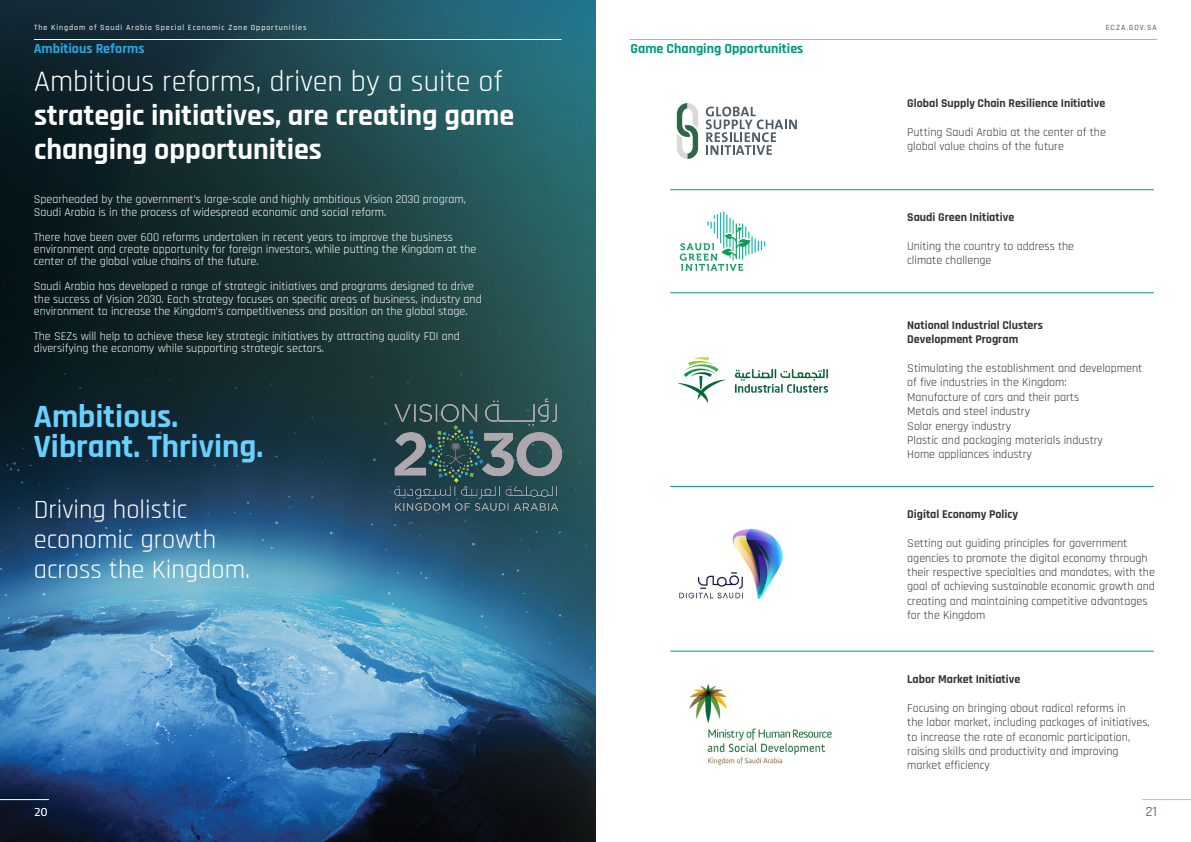
<style>
.page{position:relative;width:1191px;height:842px;background:#fff}
.page>*{position:absolute;margin:0;border:0;box-sizing:border-box;transform-origin:0 0}
.t1{font:700 32.8px/30.3px "Rajdhani";color:#69d1ff}
.t2{font:700 30px/34px "Rajdhani";color:#fff}
.t3{font:30px "Rajdhani";color:#fff}
.t4{font:26.5px/30.3px "Rajdhani";color:#fff}
.t5{font:700 14px "Rajdhani";color:#009980}
.t6{font:700 14px "Rajdhani";color:#29a8e0}
.t7{font:14px "Rajdhani";color:#3d3a36}
.t8{font:12px/14.4px "Rajdhani";color:#343331}
.t9{font:12px/12.4px "Rajdhani";color:#fff}
.t10{font:700 12px/14.4px "Rajdhani";color:#343331}
.t11{font:600 12px "Cairo";color:#fff}
.t12{font:500 8px "Rajdhani";letter-spacing:.115em;color:#fff}
.t13{font:500 8px "Rajdhani";letter-spacing:.13em;color:#58534f}
</style>
<div class="page">
<img style="left:0;top:0;width:595px;height:842px">
<img style="left:395px;top:398px;width:166px;height:112px">
<hr style="left:670px;top:189px;width:483px;height:1px;background:#009980">
<hr style="left:670px;top:292px;width:483px;height:1px;background:#009980">
<hr style="left:670px;top:486px;width:483px;height:1px;background:#009980">
<hr style="left:670px;top:651px;width:483px;height:1px;background:#009980">
<img style="left:679px;top:211px;width:87px;height:60px">
<img style="left:677px;top:357px;width:152px;height:46px">
<img style="left:679px;top:529px;width:104px;height:70px">
<img style="left:689px;top:684px;width:143px;height:81px">
<svg style="left:677px;top:103px;width:21px;height:56px"></svg>
<svg style="left:706px;top:107px;width:91px;height:48px"></svg>
<hr style="left:629px;top:39px;width:528px;height:1px;background:#81c7bc">
<hr style="left:1142px;top:799px;width:49px;height:1px;background:#95cfc5">
<hr style="left:34px;top:39px;width:527px;height:1px;background:#fff">
<hr style="left:0;top:799px;width:49px;height:1px;background:#fff">
<p class="t12" style="left:34px;top:23px;width:274px">The Kingdom of Saudi Arabia Special Economic Zone Opportunities</p>
<p class="t6" style="left:34px;top:40px;width:112px">Ambitious Reforms</p>
<h2 class="t3" style="left:34px;top:65px;width:470px">Ambitious reforms, driven by a suite of</h2>
<h2 class="t2" style="left:34px;top:100px;width:482px">strategic initiatives, are creating game changing opportunities</h2>
<p class="t9" style="left:34px;top:194px;width:434px">Spearheaded by the government’s large-scale and highly ambitious Vision 2030 program,<br>Saudi Arabia is in the process of widespread economic and social reform.</p>
<p class="t9" style="left:34px;top:231px;width:444px">There have been over 600 reforms undertaken in recent years to improve the business environment and create opportunity for foreign investors, while putting the Kingdom at the center of the global value chains of the future.</p>
<p class="t9" style="left:34px;top:281px;width:449px">Saudi Arabia has developed a range of strategic initiatives and programs designed to drive the success of Vision 2030. Each strategy focuses on specific areas of business, industry and environment to increase the Kingdom’s competitiveness and position on the global stage.</p>
<p class="t9" style="left:34px;top:330px;width:428px">The SEZs will help to achieve these key strategic initiatives by attracting quality FDI and diversifying the economy while supporting strategic sectors.</p>
<h1 class="t1" style="left:34px;top:402px;width:231px">Ambitious.<br>Vibrant. Thriving.</h1>
<h3 class="t4" style="left:34px;top:495px;width:218px">Driving holistic economic growth across the Kingdom.</h3>
<p class="t11" style="left:34px;top:802px;width:15px">20</p>
<p class="t5" style="left:630px;top:40px;width:174px">Game Changing Opportunities</p>
<p class="t13" style="left:1105px;top:23px;width:53px">ECZA.GOV.SA</p>
<p class="t10" style="left:907px;top:96px;width:200px">Global Supply Chain Resilience Initiative</p>
<p class="t8" style="left:907px;top:125px;width:200px">Putting Saudi Arabia at the center of the global value chains of the future</p>
<p class="t10" style="left:907px;top:210px;width:108px">Saudi Green Initiative</p>
<p class="t8" style="left:907px;top:239px;width:168px">Uniting the country to address the climate challenge</p>
<p class="t10" style="left:907px;top:318px;width:137px">National Industrial Clusters<br>Development Program</p>
<p class="t8" style="left:907px;top:361px;width:236px">Stimulating the establishment and development of five industries in the Kingdom:<br>Manufacture of cars and their parts<br>Metals and steel industry<br>Solar energy industry<br>Plastic and packaging materials industry<br>Home appliances industry</p>
<p class="t10" style="left:907px;top:508px;width:112px">Digital Economy Policy</p>
<p class="t8" style="left:907px;top:536px;width:249px">Setting out guiding principles for government agencies to promote the digital economy through their respective specialties and mandates, with the goal of achieving sustainable economic growth and creating and maintaining competitive advantages for the Kingdom</p>
<p class="t10" style="left:907px;top:672px;width:115px">Labor Market Initiative</p>
<p class="t8" style="left:907px;top:701px;width:244px">Focusing on bringing about radical reforms in<br>the labor market, including packages of initiatives, to increase the rate of economic participation, raising skills and productivity and improving market efficiency</p>
<p class="t7" style="left:1145px;top:804px;width:13px">21</p>
</div>
